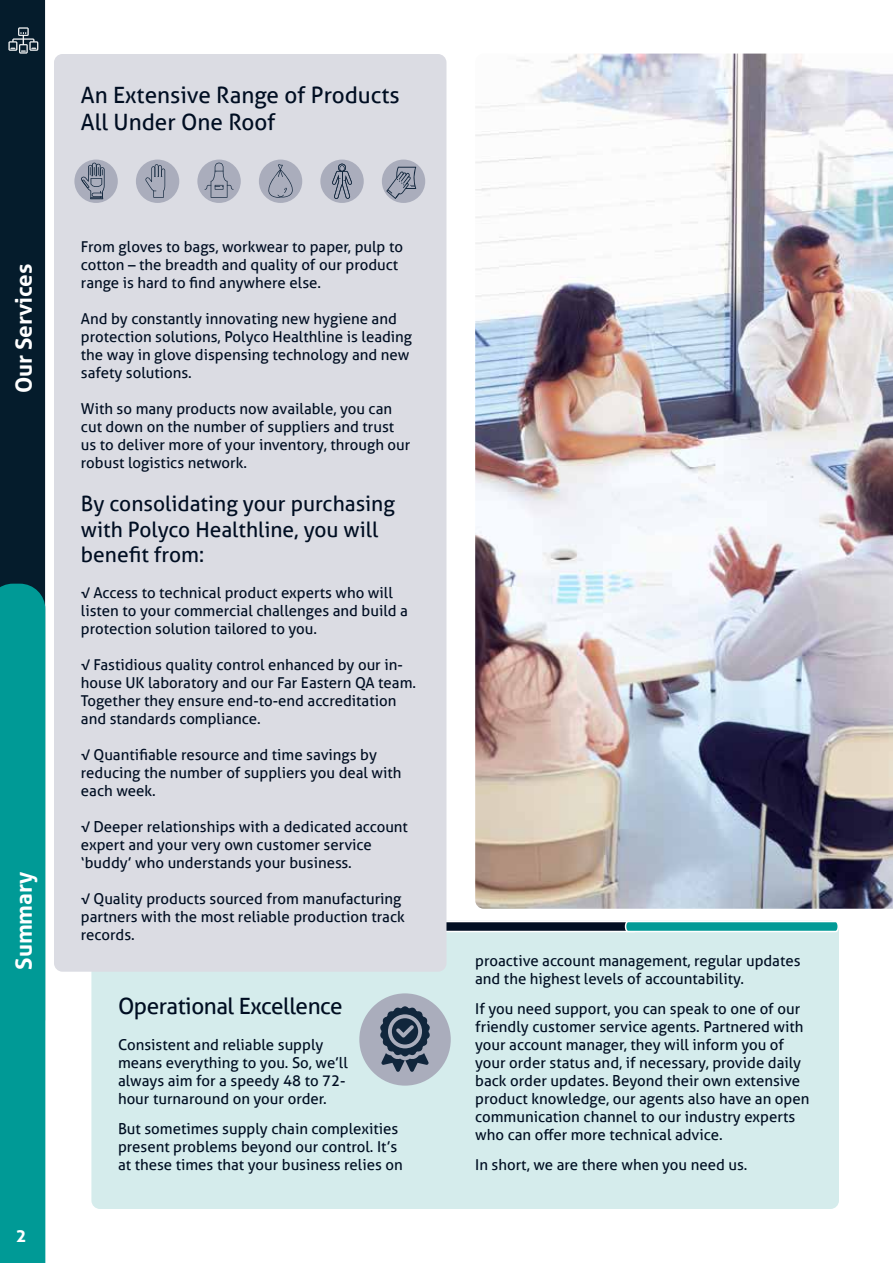
<style>
.page{position:relative;width:893px;height:1263px;background:#fff}
.page>*{position:absolute;margin:0;border:0;box-sizing:border-box;transform-origin:0 0}
.t1{font:22.5px/27px "Aller";color:#000e22}
.t2{font:22.5px "Aller";letter-spacing:-.02em;color:#000e22}
.t3{font:700 22.5px "Aller";color:#fff}
.t4{font:21px/25.2px "Aller";color:#000e22}
.t5{font:700 18px "Aller";color:#fff}
.t6{font:15px/18px "Aller";color:#000e22}
</style>
<div class="page">
<div style="left:0;top:0;width:45px;height:584px;background:#051c2c"></div>
<div style="left:0;top:584px;width:45px;height:679px;background:#009a96"></div>
<svg style="left:9px;top:27px;width:29px;height:27px"></svg>
<div style="left:91px;top:921px;width:748px;height:288px;background:#d5ecec;border-radius:9px"></div>
<div style="left:439px;top:921px;width:200px;height:10px;background:#000e22;border-radius:5px"></div>
<div style="left:438px;top:921px;width:202px;height:11px;border:2px solid #fff;border-radius:5px"></div>
<svg style="left:624px;top:920px;width:215px;height:13px"></svg>
<div style="left:54px;top:54px;width:392px;height:918px;background:#dbdce3;border-radius:9px"></div>
<div style="left:74px;top:160px;width:44px;height:43px;background:#aaadbc;border-radius:50%"></div>
<div style="left:136px;top:160px;width:43px;height:43px;background:#aaadbc;border-radius:50%"></div>
<div style="left:197px;top:160px;width:44px;height:43px;background:#aaadbc;border-radius:50%"></div>
<div style="left:259px;top:160px;width:43px;height:43px;background:#aaadbc;border-radius:50%"></div>
<div style="left:320px;top:160px;width:44px;height:43px;background:#aaadbc;border-radius:50%"></div>
<div style="left:382px;top:160px;width:43px;height:43px;background:#aaadbc;border-radius:50%"></div>
<svg style="left:80px;top:163px;width:25px;height:36px"></svg>
<svg style="left:145px;top:164px;width:20px;height:34px"></svg>
<svg style="left:205px;top:163px;width:29px;height:35px"></svg>
<svg style="left:266px;top:164px;width:29px;height:34px"></svg>
<svg style="left:332px;top:164px;width:20px;height:35px"></svg>
<svg style="left:386px;top:167px;width:30px;height:32px"></svg>
<svg style="left:359px;top:993px;width:92px;height:92px"></svg>
<img style="left:475px;top:54px;width:418px;height:855px">
<h1 class="t1" style="left:81px;top:81px;width:320px">An Extensive Range of Products<br>All Under One Roof</h1>
<h1 class="t3" style="left:10px;top:393px;width:131px;rotate:-90deg">Our Services</h1>
<h1 class="t3" style="left:10px;top:969px;width:99px;rotate:-90deg">Summary</h1>
<p class="t5" style="left:16px;top:1225px;width:12px">2</p>
<p class="t6" style="left:81px;top:238px;width:324px">From gloves to bags, workwear to paper, pulp to cotton – the breadth and quality of our product range is hard to find anywhere else.</p>
<p class="t6" style="left:81px;top:310px;width:333px">And by constantly innovating new hygiene and protection solutions, Polyco Healthline is leading the way in glove dispensing technology and new safety solutions.</p>
<p class="t6" style="left:81px;top:400px;width:331px">With so many products now available, you can cut down on the number of suppliers and trust us to deliver more of your inventory, through our robust logistics network.</p>
<h2 class="t4" style="left:81px;top:491px;width:316px">By consolidating your purchasing with Polyco Healthline, you will benefit from:</h2>
<p class="t6" style="left:81px;top:583px;width:328px">√ Access to technical product experts who will listen to your commercial challenges and build a protection solution tailored to you.</p>
<p class="t6" style="left:81px;top:655px;width:337px">√ Fastidious quality control enhanced by our in&shy;house UK laboratory and our Far Eastern QA team.<br>Together they ensure end-to-end accreditation and standards compliance.</p>
<p class="t6" style="left:81px;top:745px;width:322px">√ Quantifiable resource and time savings by reducing the number of suppliers you deal with each week.</p>
<p class="t6" style="left:81px;top:817px;width:329px">√ Deeper relationships with a dedicated account expert and your very own customer service ‘buddy’ who understands your business.</p>
<p class="t6" style="left:81px;top:889px;width:325px">√ Quality products sourced from manufacturing partners with the most reliable production track records.</p>
<h1 class="t2" style="left:118px;top:993px;width:226px">Operational Excellence</h1>
<p class="t6" style="left:118px;top:1036px;width:231px">Consistent and reliable supply means everything to you. So, we’ll always aim for a speedy 48 to 72- hour turnaround on your order.</p>
<p class="t6" style="left:118px;top:1120px;width:286px">But sometimes supply chain complexities present problems beyond our control. It’s at these times that your business relies on</p>
<p class="t6" style="left:475px;top:951px;width:327px">proactive account management, regular updates and the highest levels of accountability.</p>
<p class="t6" style="left:475px;top:999px;width:336px">If you need support, you can speak to one of our friendly customer service agents. Partnered with your account manager, they will inform you of your order status and, if necessary, provide daily back order updates. Beyond their own extensive product knowledge, our agents also have an open communication channel to our industry experts who can offer more technical advice.</p>
<p class="t6" style="left:475px;top:1155px;width:274px">In short, we are there when you need us.</p>
</div>
